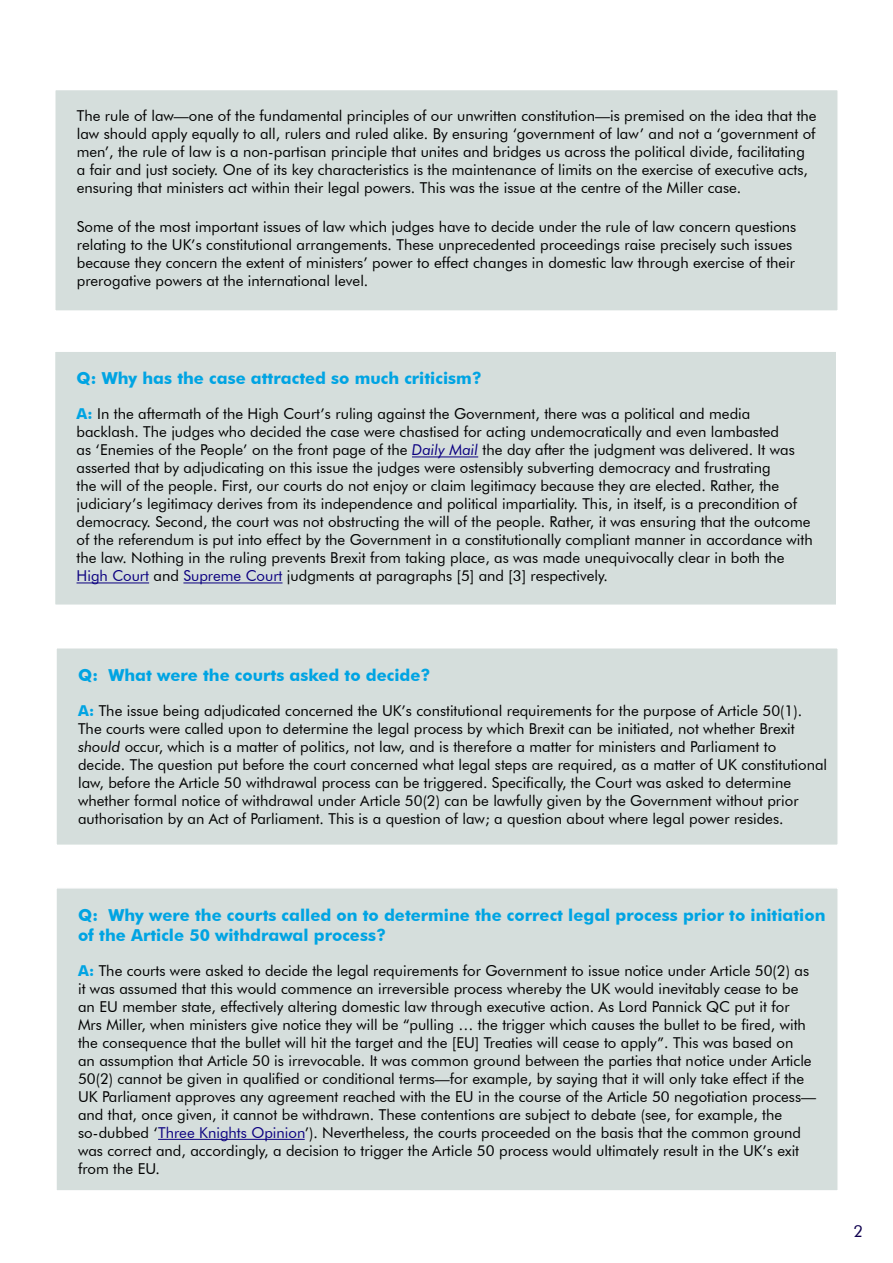
<style>
.page{position:relative;width:893px;height:1263px;background:#fff}
.page>*{position:absolute;margin:0;border:0;box-sizing:border-box;transform-origin:0 0}
.t1{font:700 16.5px/19.8px "Futura BT";color:#00a4e3}
.t2{font:16.5px "Futura BT";color:#0f004f}
.t3{font:15px/18px "Futura BT";color:#000}
.s1{font-weight:700;color:#00a4e3}
.s2{font-style:italic;color:#0b0080}
.s3{color:#0b0080}
.s4{font-style:italic}
</style>
<div class="page">
<div style="left:55px;top:90px;width:783px;height:221px;background:#d5dedc"></div>
<div style="left:54px;top:89px;width:785px;height:223px;border:2px solid #fff"></div>
<div style="left:55px;top:351px;width:782px;height:254px;background:#d5dedc"></div>
<hr style="left:412px;top:456px;width:66px;height:1px;background:#0b0080">
<hr style="left:77px;top:582px;width:72px;height:1px;background:#0b0080">
<hr style="left:183px;top:582px;width:100px;height:1px;background:#0b0080">
<div style="left:54px;top:350px;width:783px;height:256px;border:2px solid #fff"></div>
<div style="left:56px;top:648px;width:782px;height:197px;background:#d5dedc"></div>
<div style="left:55px;top:647px;width:784px;height:199px;border:2px solid #fff"></div>
<div style="left:56px;top:888px;width:782px;height:303px;background:#d5dedc"></div>
<hr style="left:158px;top:1139px;width:147px;height:1px;background:#0b0080">
<div style="left:55px;top:887px;width:784px;height:305px;border:2px solid #fff"></div>
<p class="t3" style="left:77px;top:106px;width:741px">The rule of law—one of the fundamental principles of our unwritten constitution—is premised on the idea that the law should apply equally to all, rulers and ruled alike. By ensuring ‘government of law’ and not a ‘government of men’, the rule of law is a non-partisan principle that unites and bridges us across the political divide, facilitating a fair and just society. One of its key characteristics is the maintenance of limits on the exercise of executive acts, ensuring that ministers act within their legal powers. This was the issue at the centre of the Miller case.</p>
<p class="t3" style="left:77px;top:218px;width:721px">Some of the most important issues of law which judges have to decide under the rule of law concern questions relating to the UK’s constitutional arrangements. These unprecedented proceedings raise precisely such issues because they concern the extent of ministers’ power to effect changes in domestic law through exercise of their prerogative powers at the international level.</p>
<p class="t1" style="left:77px;top:368px;width:407px">Q: Why has the case attracted so much criticism?</p>
<p class="t3" style="left:77px;top:405px;width:738px"><span class="s1">A:</span> In the aftermath of the High Court’s ruling against the Government, there was a political and media backlash. The judges who decided the case were chastised for acting undemocratically and even lambasted<br>as ‘Enemies of the People’ on the front page of the <span class="s2">Daily Mail</span> the day after the judgment was delivered. It was asserted that by adjudicating on this issue the judges were ostensibly subverting democracy and frustrating<br>the will of the people. First, our courts do not enjoy or claim legitimacy because they are elected. Rather, the judiciary’s legitimacy derives from its independence and political impartiality. This, in itself, is a precondition of democracy. Second, the court was not obstructing the will of the people. Rather, it was ensuring that the outcome of the referendum is put into effect by the Government in a constitutionally compliant manner in accordance with the law. Nothing in the ruling prevents Brexit from taking place, as was made unequivocally clear in both the <span class="s3">High Court</span> and <span class="s3">Supreme Court</span> judgments at paragraphs [5] and [3] respectively.</p>
<p class="t1" style="left:78px;top:665px;width:354px">Q: What were the courts asked to decide?</p>
<p class="t3" style="left:78px;top:701px;width:751px"><span class="s1">A:</span> The issue being adjudicated concerned the UK’s constitutional requirements for the purpose of Article 50(1).<br>The courts were called upon to determine the legal process by which Brexit can be initiated, not whether Brexit <span class="s4">should</span> occur, which is a matter of politics, not law, and is therefore a matter for ministers and Parliament to decide. The question put before the court concerned what legal steps are required, as a matter of UK constitutional law, before the Article 50 withdrawal process can be triggered. Specifically, the Court was asked to determine whether formal notice of withdrawal under Article 50(2) can be lawfully given by the Government without prior authorisation by an Act of Parliament. This is a question of law; a question about where legal power resides.</p>
<p class="t1" style="left:78px;top:905px;width:749px">Q: Why were the courts called on to determine the correct legal process prior to initiation of the Article 50 withdrawal process?</p>
<p class="t3" style="left:78px;top:961px;width:740px"><span class="s1">A:</span> The courts were asked to decide the legal requirements for Government to issue notice under Article 50(2) as it was assumed that this would commence an irreversible process whereby the UK would inevitably cease to be an EU member state, effectively altering domestic law through executive action. As Lord Pannick QC put it for Mrs Miller, when ministers give notice they will be “pulling … the trigger which causes the bullet to be fired, with the consequence that the bullet will hit the target and the [EU] Treaties will cease to apply”. This was based on<br>an assumption that Article 50 is irrevocable. It was common ground between the parties that notice under Article 50(2) cannot be given in qualified or conditional terms—for example, by saying that it will only take effect if the UK Parliament approves any agreement reached with the EU in the course of the Article 50 negotiation process— and that, once given, it cannot be withdrawn. These contentions are subject to debate (see, for example, the so-dubbed ‘<span class="s3">Three Knights Opinion</span>’). Nevertheless, the courts proceeded on the basis that the common ground was correct and, accordingly, a decision to trigger the Article 50 process would ultimately result in the UK’s exit from the EU.</p>
<p class="t2" style="left:854px;top:1221px;width:11px">2</p>
</div>
